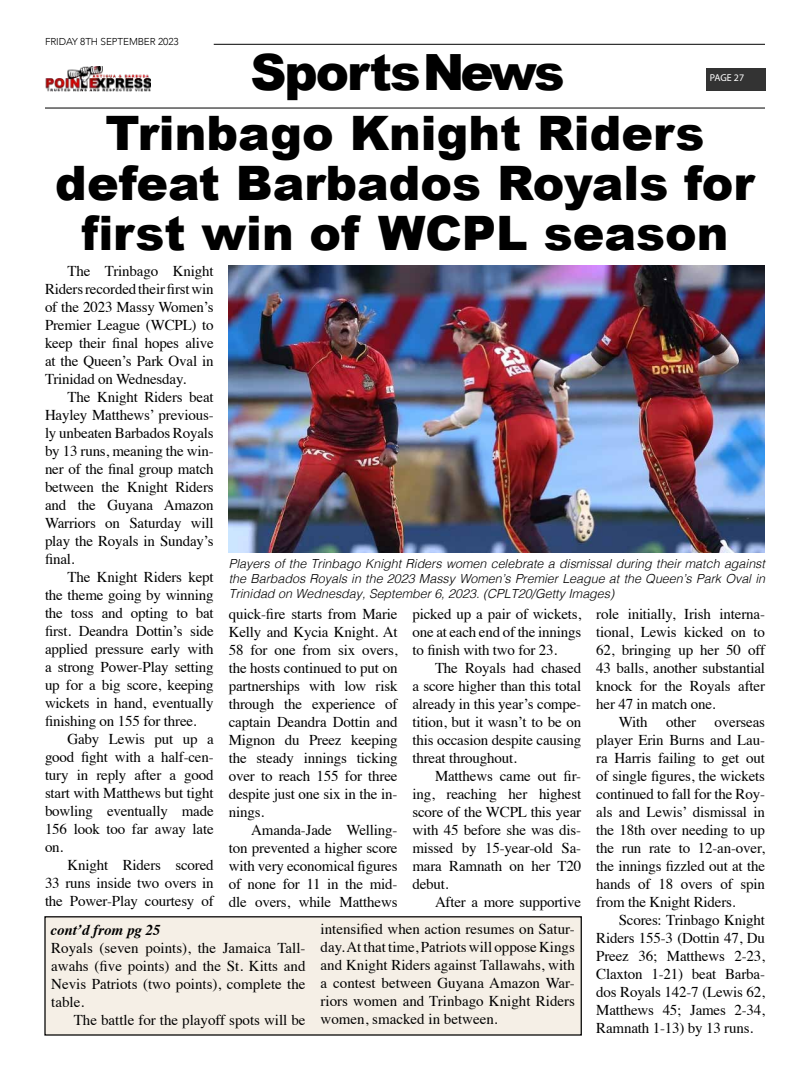
<style>
.page{position:relative;width:810px;height:1080px;background:#fff}
.page>*{position:absolute;margin:0;border:0;box-sizing:border-box;transform-origin:0 0}
.t1{font:900 50px "Arial";letter-spacing:-.04em;color:#000}
.t2{font:900 47.5px/50px "Arial";color:#000;text-align:center}
.t3{font:15px/18px "Times";letter-spacing:-.01em;color:#000;text-align:justify}
.t4{font:italic 700 15px "Times";color:#000}
.t5{font:italic 300 12.5px/15px "Helvetica";color:#000;text-align:justify}
.t6{font:300 10px "Avenir";letter-spacing:-.01em;color:#000}
.t7{font:10px "Myriad Pro";letter-spacing:-.005em;color:#fff}
</style>
<div class="page">
<hr style="left:45px;top:107px;width:720px;height:2px;background:#333">
<hr style="left:214px;top:44px;width:551px;height:1px;background:#333">
<div style="left:706px;top:68px;width:60px;height:23px;background:#333"></div>
<img style="left:45px;top:66px;width:106px;height:25px">
<img style="left:229px;top:265px;width:536px;height:288px">
<div style="left:45px;top:917px;width:536px;height:118px;background:#f5efe6"></div>
<div style="left:44px;top:916px;width:538px;height:120px;border:1px solid #000"></div>
<p class="t6" style="left:45px;top:35px;width:135px">FRIDAY 8TH SEPTEMBER 2023</p>
<h1 class="t1" style="left:250px;top:36px;width:316px">SportsNews</h1>
<p class="t7" style="left:710px;top:72px;width:36px">PAGE 27</p>
<h2 class="t2" style="left:55px;top:107px;width:701px">Trinbago Knight Riders defeat Barbados Royals for first win of WCPL season</h2>
<p class="t3" style="left:45px;top:261px;width:170px;text-indent:22px">The Trinbago Knight Riders recorded their first win of the 2023 Massy Women’s Premier League (WCPL) to keep their final hopes alive at the Queen’s Park Oval in Trinidad on Wednesday.</p>
<p class="t3" style="left:45px;top:387px;width:170px;text-indent:22px">The Knight Riders beat Hayley Matthews’ previous&shy;ly unbeaten Barbados Royals by 13 runs, meaning the win&shy;ner of the final group match between the Knight Riders and the Guyana Amazon Warriors on Saturday will play the Royals in Sunday’s final.</p>
<p class="t3" style="left:45px;top:567px;width:170px;text-indent:22px">The Knight Riders kept the theme going by winning the toss and opting to bat first. Deandra Dottin’s side applied pressure early with a strong Power-Play setting up for a big score, keeping wickets in hand, eventually finishing on 155 for three.</p>
<p class="t3" style="left:45px;top:729px;width:170px;text-indent:22px">Gaby Lewis put up a good fight with a half-cen&shy;tury in reply after a good start with Matthews but tight bowling eventually made 156 look too far away late on.</p>
<p class="t3" style="left:45px;top:855px;width:170px;text-indent:22px">Knight Riders scored 33 runs inside two overs in the Power-Play courtesy of</p>
<p class="t5" style="left:229px;top:555px;width:538px">Players of the Trinbago Knight Riders women celebrate a dismissal during their match against the Barbados Royals in the 2023 Massy Women’s Premier League at the Queen’s Park Oval in Trinidad on Wednesday, September 6, 2023. (CPLT20/Getty Images)</p>
<p class="t3" style="left:596px;top:603px;width:170px">role initially, Irish interna&shy;tional, Lewis kicked on to 62, bringing up her 50 off 43 balls, another substantial knock for the Royals after her 47 in match one.</p>
<p class="t3" style="left:596px;top:711px;width:170px;text-indent:22px">With other overseas player Erin Burns and Lau&shy;ra Harris failing to get out of single figures, the wickets continued to fall for the Roy&shy;als and Lewis’ dismissal in the 18th over needing to up the run rate to 12-an-over, the innings fizzled out at the hands of 18 overs of spin from the Knight Riders.</p>
<p class="t3" style="left:596px;top:909px;width:170px;text-indent:22px">Scores: Trinbago Knight Riders 155-3 (Dottin 47, Du Preez 36; Matthews 2-23, Claxton 1-21) beat Barba&shy;dos Royals 142-7 (Lewis 62, Matthews 45; James 2-34, Ramnath 1-13) by 13 runs.</p>
<p class="t3" style="left:229px;top:603px;width:170px">quick-fire starts from Marie Kelly and Kycia Knight. At 58 for one from six overs, the hosts continued to put on partnerships with low risk through the experience of captain Deandra Dottin and Mignon du Preez keeping the steady innings ticking over to reach 155 for three despite just one six in the in&shy;nings.</p>
<p class="t3" style="left:229px;top:819px;width:170px;text-indent:22px">Amanda-Jade Welling&shy;ton prevented a higher score with very economical figures of none for 11 in the mid&shy;dle overs, while Matthews</p>
<p class="t3" style="left:412px;top:603px;width:170px">picked up a pair of wickets, one at each end of the innings to finish with two for 23.</p>
<p class="t3" style="left:412px;top:657px;width:170px;text-indent:22px">The Royals had chased a score higher than this total already in this year’s compe&shy;tition, but it wasn’t to be on this occasion despite causing threat throughout.</p>
<p class="t3" style="left:412px;top:765px;width:170px;text-indent:22px">Matthews came out fir&shy;ing, reaching her highest score of the WCPL this year with 45 before she was dis&shy;missed by 15-year-old Sa&shy;mara Ramnath on her T20 debut.</p>
<p class="t3" style="left:435px;top:891px;width:148px">After a more supportive</p>
<p class="t3" style="left:321px;top:919px;width:256px">intensified when action resumes on Satur&shy;day. At that time, Patriots will oppose Kings and Knight Riders against Tallawahs, with a contest between Guyana Amazon War&shy;riors women and Trinbago Knight Riders women, smacked in between.</p>
<p class="t4" style="left:50px;top:916px;width:112px">cont’d from pg 25</p>
<p class="t3" style="left:51px;top:938px;width:256px">Royals (seven points), the Jamaica Tall&shy;awahs (five points) and the St. Kitts and Nevis Patriots (two points), complete the table.</p>
<p class="t3" style="left:74px;top:1010px;width:233px">The battle for the playoff spots will be</p>
</div>
